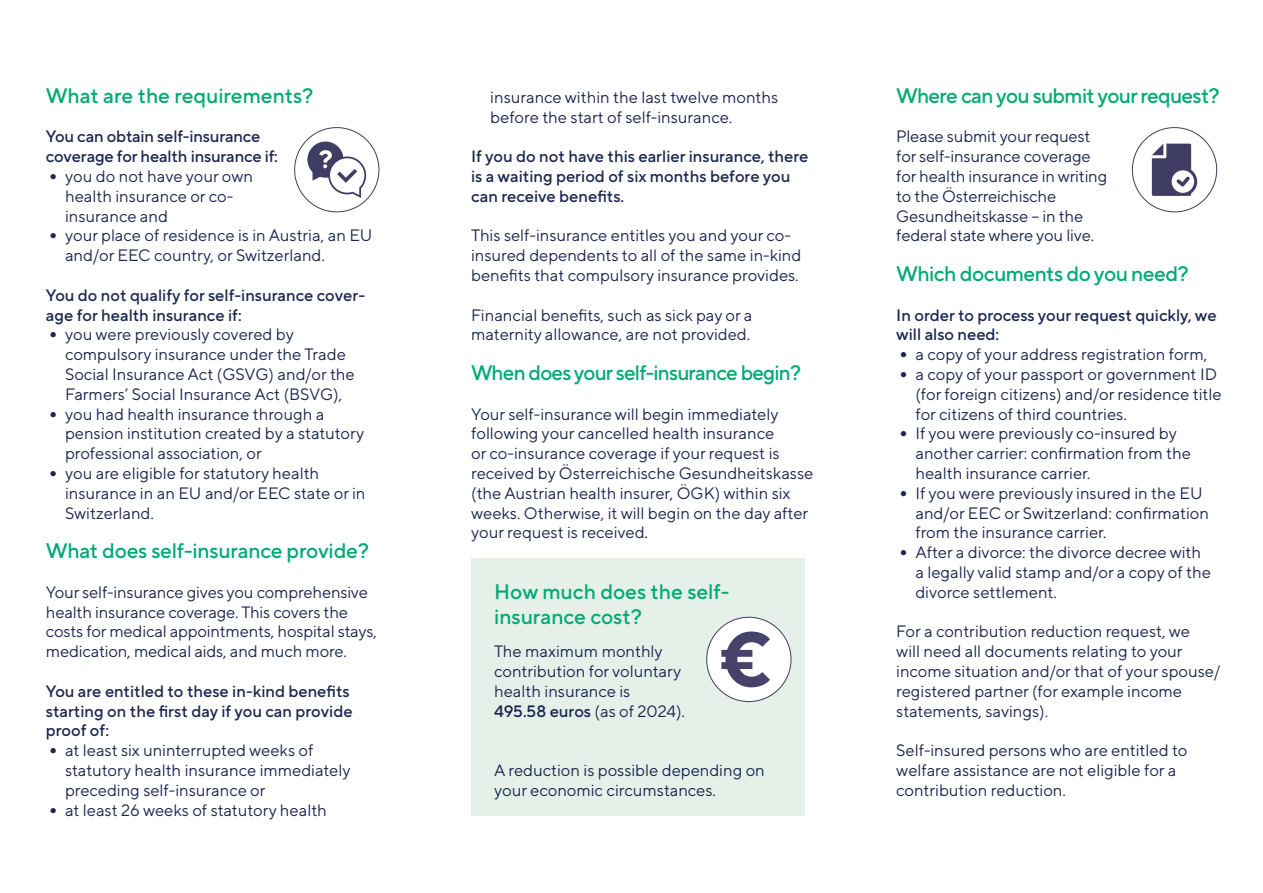
<style>
.page{position:relative;width:1263px;height:893px;background:#fff}
.page>*{position:absolute;margin:0;border:0;box-sizing:border-box;transform-origin:0 0}
.A4_V_Text_H2_gruen_E{font:500 21px "TT Norms Pro";letter-spacing:-.025em;color:#00aa73}
.A4_V_Text_H2_gruen_E-2{font:500 21px/25.2px "TT Norms Pro";color:#00aa73}
.A4_V_Text_Lauftext_E{font:16.5px/19.8px "TT Norms Pro";color:#1c2751}
.A4_V_Text_Lauftext_E-2{font:500 16.5px/19.8px "TT Norms Pro";color:#1c2751}
.s1{font-weight:700;font-size:21px}
.s2{font-weight:500}
</style>
<div class="page">
<div style="left:471px;top:558px;width:333px;height:258px;background:#e4f0e8"></div>
<svg style="left:1152px;top:144px;width:45px;height:52px"></svg>
<svg style="left:307px;top:142px;width:59px;height:56px"></svg>
<div style="left:707px;top:617px;width:84px;height:84px;background:#fff;border-radius:50%"></div>
<svg style="left:721px;top:631px;width:49px;height:56px"></svg>
<h2 class="A4_V_Text_H2_gruen_E-2" style="left:46px;top:82px;width:269px">What are the requirements?</h2>
<p class="A4_V_Text_Lauftext_E-2" style="left:46px;top:126px;width:233px">You can obtain self-insurance coverage for health insurance if:</p>
<p class="A4_V_Text_Lauftext_E" style="left:65px;top:166px;width:190px;text-indent:-17px"><span class="s1">•</span> you do not have your own health insurance or co&shy;insurance and</p>
<p class="A4_V_Text_Lauftext_E" style="left:65px;top:225px;width:309px;text-indent:-17px"><span class="s1">•</span> your place of residence is in Austria, an EU and/or EEC country, or Switzerland.</p>
<p class="A4_V_Text_Lauftext_E-2" style="left:46px;top:285px;width:321px">You do not qualify for self-insurance cover&shy;age for health insurance if:</p>
<p class="A4_V_Text_Lauftext_E" style="left:65px;top:324px;width:291px;text-indent:-17px"><span class="s1">•</span> you were previously covered by compulsory insurance under the Trade Social Insurance Act (GSVG) and/or the Farmers’ Social Insurance Act (BSVG),</p>
<p class="A4_V_Text_Lauftext_E" style="left:65px;top:403px;width:301px;text-indent:-17px"><span class="s1">•</span> you had health insurance through a pension institution created by a statutory professional association, or</p>
<p class="A4_V_Text_Lauftext_E" style="left:65px;top:463px;width:302px;text-indent:-17px"><span class="s1">•</span> you are eligible for statutory health insurance in an EU and/or EEC state or in<br>Switzerland.</p>
<h2 class="A4_V_Text_H2_gruen_E" style="left:46px;top:537px;width:324px">What does self-insurance provide?</h2>
<p class="A4_V_Text_Lauftext_E" style="left:46px;top:582px;width:333px">Your self-insurance gives you comprehensive health insurance coverage. This covers the costs for medical appointments, hospital stays, medication, medical aids, and much more.</p>
<p class="A4_V_Text_Lauftext_E-2" style="left:46px;top:681px;width:308px">You are entitled to these in-kind benefits starting on the first day if you can provide proof of:</p>
<p class="A4_V_Text_Lauftext_E" style="left:65px;top:740px;width:287px;text-indent:-17px"><span class="s1">•</span> at least six uninterrupted weeks of statutory health insurance immediately preceding self-insurance or</p>
<p class="A4_V_Text_Lauftext_E" style="left:48px;top:799px;width:280px"><span class="s1">•</span> at least 26 weeks of statutory health</p>
<p class="A4_V_Text_Lauftext_E" style="left:490px;top:87px;width:289px">insurance within the last twelve months before the start of self-insurance.</p>
<p class="A4_V_Text_Lauftext_E-2" style="left:471px;top:146px;width:339px">If you do not have this earlier insurance, there is a waiting period of six months before you can receive benefits.</p>
<p class="A4_V_Text_Lauftext_E" style="left:471px;top:225px;width:332px">This self-insurance entitles you and your co&shy;insured dependents to all of the same in-kind benefits that compulsory insurance provides.</p>
<p class="A4_V_Text_Lauftext_E" style="left:471px;top:304px;width:283px">Financial benefits, such as sick pay or a maternity allowance, are not provided.</p>
<h2 class="A4_V_Text_H2_gruen_E" style="left:471px;top:359px;width:331px">When does your self-insurance begin?</h2>
<p class="A4_V_Text_Lauftext_E" style="left:471px;top:403px;width:344px">Your self-insurance will begin immediately following your cancelled health insurance<br>or co-insurance coverage if your request is received by Österreichische Gesundheitskasse (the Austrian health insurer, ÖGK) within six weeks. Otherwise, it will begin on the day after your request is received.</p>
<h2 class="A4_V_Text_H2_gruen_E-2" style="left:494px;top:578px;width:237px">How much does the self&shy;insurance cost?</h2>
<p class="A4_V_Text_Lauftext_E" style="left:494px;top:641px;width:192px">The maximum monthly contribution for voluntary health insurance is<br><span class="s2">495.58 euros</span> (as of 2024).</p>
<p class="A4_V_Text_Lauftext_E" style="left:494px;top:760px;width:272px">A reduction is possible depending on your economic circumstances.</p>
<h2 class="A4_V_Text_H2_gruen_E" style="left:896px;top:82px;width:325px">Where can you submit your request?</h2>
<p class="A4_V_Text_Lauftext_E" style="left:896px;top:126px;width:212px">Please submit your request for self-insurance coverage for health insurance in writing to the Österreichische<br>Gesundheitskasse – in the federal state where you live.</p>
<h2 class="A4_V_Text_H2_gruen_E" style="left:896px;top:260px;width:294px">Which documents do you need?</h2>
<p class="A4_V_Text_Lauftext_E-2" style="left:896px;top:304px;width:322px">In order to process your request quickly, we will also need:</p>
<p class="A4_V_Text_Lauftext_E" style="left:898px;top:344px;width:310px"><span class="s1">•</span> a copy of your address registration form,</p>
<p class="A4_V_Text_Lauftext_E" style="left:915px;top:364px;width:308px;text-indent:-17px"><span class="s1">•</span> a copy of your passport or government ID (for foreign citizens) and/or residence title for citizens of third countries.</p>
<p class="A4_V_Text_Lauftext_E" style="left:915px;top:423px;width:277px;text-indent:-17px"><span class="s1">•</span> If you were previously co-insured by another carrier: confirmation from the health insurance carrier.</p>
<p class="A4_V_Text_Lauftext_E" style="left:915px;top:483px;width:295px;text-indent:-17px"><span class="s1">•</span> If you were previously insured in the EU and/or EEC or Switzerland: confirmation from the insurance carrier.</p>
<p class="A4_V_Text_Lauftext_E" style="left:915px;top:542px;width:297px;text-indent:-17px"><span class="s1">•</span> After a divorce: the divorce decree with a legally valid stamp and/or a copy of the divorce settlement.</p>
<p class="A4_V_Text_Lauftext_E" style="left:896px;top:621px;width:325px">For a contribution reduction request, we<br>will need all documents relating to your income situation and/or that of your spouse/ registered partner (for example income statements, savings).</p>
<p class="A4_V_Text_Lauftext_E" style="left:896px;top:740px;width:293px">Self-insured persons who are entitled to welfare assistance are not eligible for a contribution reduction.</p>
</div>
